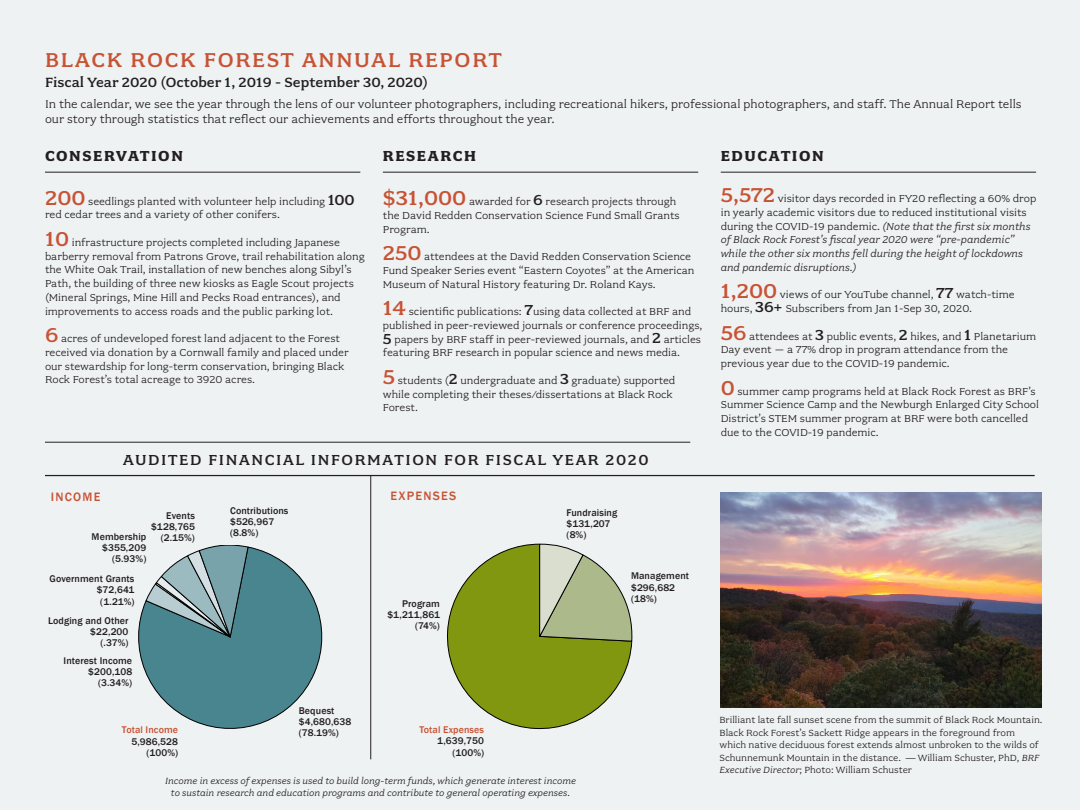
<style>
.page{position:relative;width:1080px;height:810px;background:#eff2f3}
.page>*{position:absolute;margin:0;border:0;box-sizing:border-box;transform-origin:0 0}
.t1{font:500 22.5px "Fairplex Wide";letter-spacing:.075em;color:#c75334}
.t2{font:500 16.25px "Fairplex Wide";letter-spacing:.1em;color:#231f20}
.t3{font:700 16.25px "Fairplex Wide";letter-spacing:.1em;color:#231f20}
.t4{font:500 15px "Fairplex Wide";color:#231f20}
.t5{font:12.5px/15px "Fairplex Wide";color:#231f20}
.t6{font:500 12.5px "Franklin Gothic";letter-spacing:.1em;color:#c75334}
.t7{font:11.25px/13.8px "Fairplex Wide";color:#231f20}
.t8{font:italic 11.25px/13.8px "Fairplex Wide";color:#231f20}
.t9{font:10px/12.5px "Fairplex Wide";color:#231f20}
.t10{font:500 10px/11.2px "Franklin Gothic";letter-spacing:.01em;color:#231f20;text-align:right}
.t11{font:italic 10px/12.5px "Fairplex Wide";color:#231f20;text-align:center}
.t12{font:500 10px/11.2px "Franklin Gothic";letter-spacing:.01em;color:#c75334;text-align:right}
.s1{font-weight:500;font-size:22.5px;color:#c75334}
.s2{font-weight:500;font-size:16.25px}
.s3{color:#231f20}
.s4{font-weight:500;font-style:normal;font-size:22.5px;color:#c75334}
.s5{font-style:normal}
.s6{font-style:italic}
</style>
<div class="page">
<hr style="left:45px;top:172px;width:315px;height:1px;background:#231f20">
<hr style="left:383px;top:172px;width:315px;height:1px;background:#231f20">
<hr style="left:721px;top:172px;width:315px;height:1px;background:#231f20">
<svg style="left:445px;top:544px;width:189px;height:187px"></svg>
<hr style="left:45px;top:442px;width:645px;height:1px;background:#231f20">
<hr style="left:45px;top:475px;width:990px;height:1px;background:#231f20">
<svg style="left:126px;top:546px;width:209px;height:196px"></svg>
<svg style="left:145px;top:545px;width:104px;height:93px;background:#84a4a9"></svg>
<hr style="left:371px;top:475px;width:1px;height:284px;background:#231f20">
<img style="left:721px;top:492px;width:321px;height:215px">
<p class="t1" style="left:45px;top:47px;width:458px">BLACK ROCK FOREST ANNUAL REPORT</p>
<p class="t4" style="left:45px;top:74px;width:385px">Fiscal Year 2020 (October 1, 2019 - September 30, 2020)</p>
<p class="t5" style="left:45px;top:96px;width:978px">In the calendar, we see the year through the lens of our volunteer photographers, including recreational hikers, professional photographers, and staff. The Annual Report tells our story through statistics that reflect our achievements and efforts throughout the year.</p>
<p class="t3" style="left:45px;top:146px;width:139px">CONSERVATION</p>
<p class="t7" style="left:45px;top:194px;width:311px"><span class="s1">200</span> seedlings planted with volunteer help including <span class="s2">100 </span>red cedar trees and a variety of other conifers.</p>
<p class="t7" style="left:45px;top:235px;width:321px"><span class="s1">10</span> infrastructure projects completed including Japanese barberry removal from Patrons Grove, trail rehabilitation along the White Oak Trail, installation of new benches along Sibyl’s Path, the building of three new kiosks as Eagle Scout projects (Mineral Springs, Mine Hill and Pecks Road entrances), and improvements to access roads and the public parking lot.</p>
<p class="t7" style="left:45px;top:332px;width:305px"><span class="s1">6</span> acres of undeveloped forest land adjacent to the Forest received via donation by a Cornwall family and placed under our stewardship for long-term conservation, bringing Black Rock Forest’s total acreage to 3920 acres.</p>
<p class="t3" style="left:383px;top:146px;width:95px">RESEARCH</p>
<p class="t7" style="left:383px;top:195px;width:298px"><span class="s1">$31,000</span> awarded for <span class="s2">6</span> research projects through the David Redden Conservation Science Fund Small Grants<br>Program.</p>
<p class="t7" style="left:383px;top:250px;width:313px"><span class="s1">250</span> attendees at the David Redden Conservation Science<br>Fund Speaker Series event “Eastern Coyotes” at the American<br>Museum of Natural History featuring Dr. Roland Kays.</p>
<p class="t7" style="left:383px;top:305px;width:321px"><span class="s1">14</span> scientific publications: <span class="s2">7</span>using data collected at BRF and published in peer-reviewed journals or conference proceedings, <span class="s2">5</span> papers by BRF staff in peer-reviewed journals, and <span class="s2">2</span> articles featuring BRF research in popular science and news media.</p>
<p class="t7" style="left:383px;top:373px;width:294px"><span class="s1">5</span> students (<span class="s2">2</span> undergraduate and <span class="s2">3</span> graduate) supported while completing their theses/dissertations at Black Rock<br>Forest.</p>
<p class="t6" style="left:51px;top:489px;width:51px">INCOME</p>
<p class="t2" style="left:123px;top:451px;width:527px">AUDITED FINANCIAL INFORMATION FOR FISCAL YEAR 2020</p>
<p class="t6" style="left:391px;top:488px;width:67px">EXPENSES</p>
<p class="t10" style="left:151px;top:510px;width:45px">Events $128,765 (2.15%)</p>
<p class="t10" style="left:92px;top:531px;width:56px">Membership $355,209 (5.93%)</p>
<p class="t10" style="left:50px;top:573px;width:86px">Government Grants $72,641<br>(1.21%)</p>
<p class="t10" style="left:48px;top:615px;width:82px">Lodging and Other $22,200<br>(.37%)</p>
<p class="t10" style="left:64px;top:655px;width:70px">Interest Income $200,108 (3.34%)</p>
<p class="t12" style="left:122px;top:724px;width:58px">Total Income<br><span class="s3">5,986,528</span></p>
<p class="t10" style="left:147px;top:747px;width:33px">(100%)</p>
<p class="t10" style="left:230px;top:505px;width:60px;text-align:left">Contributions $526,967</p>
<p class="t10" style="left:230px;top:527px;width:30px">(8.8%)</p>
<p class="t10" style="left:299px;top:705px;width:54px;text-align:left">Bequest $4,680,638 (78.19%)</p>
<p class="t10" style="left:387px;top:598px;width:54px">Program $1,211,861</p>
<p class="t10" style="left:415px;top:621px;width:26px">(74%)</p>
<p class="t12" style="left:420px;top:724px;width:66px">Total Expenses<br><span class="s3">1,639,750</span></p>
<p class="t10" style="left:453px;top:747px;width:33px">(100%)</p>
<p class="t10" style="left:567px;top:507px;width:52px;text-align:left">Fundraising $131,207 (8%)</p>
<p class="t11" style="left:165px;top:774px;width:413px">Income in excess of expenses is used to build long-term funds, which generate interest income to sustain research and education programs and contribute to general operating expenses.</p>
<p class="t10" style="left:631px;top:571px;width:60px;text-align:left">Management $296,682 (18%)</p>
<p class="t3" style="left:721px;top:146px;width:105px">EDUCATION</p>
<p class="t8" style="left:721px;top:192px;width:317px"><span class="s4">5,572</span> <span class="s5">visitor days recorded in FY20 reflecting a 60% drop in yearly academic visitors due to reduced institutional visits during the COVID-19 pandemic.</span> (Note that the first six months of Black Rock Forest’s fiscal year 2020 were “pre-pandemic” while the other six months fell during the height of lockdowns and pandemic disruptions.)</p>
<p class="t7" style="left:721px;top:288px;width:296px"><span class="s1">1,200</span> views of our YouTube channel, <span class="s2">77</span> watch-time hours, <span class="s2">36+</span> Subscribers from Jan 1-Sep 30, 2020.</p>
<p class="t7" style="left:721px;top:329px;width:317px"><span class="s1">56</span> attendees at <span class="s2">3</span> public events, <span class="s2">2</span> hikes, and <span class="s2">1</span> Planetarium<br>Day event – a 77% drop in program attendance from the previous year due to the COVID-19 pandemic.</p>
<p class="t7" style="left:721px;top:384px;width:320px"><span class="s1">0</span> summer camp programs held at Black Rock Forest as BRF’s Summer Science Camp and the Newburgh Enlarged City School District’s STEM summer program at BRF were both cancelled due to the COVID-19 pandemic.</p>
<p class="t9" style="left:719px;top:714px;width:325px">Brilliant late fall sunset scene from the summit of Black Rock Mountain.<br>Black Rock Forest’s Sackett Ridge appears in the foreground from which native deciduous forest extends almost unbroken to the wilds of Schunnemunk Mountain in the distance. — William Schuster, PhD, <span class="s6">BRF Executive Director</span>; Photo: William Schuster</p>
</div>
